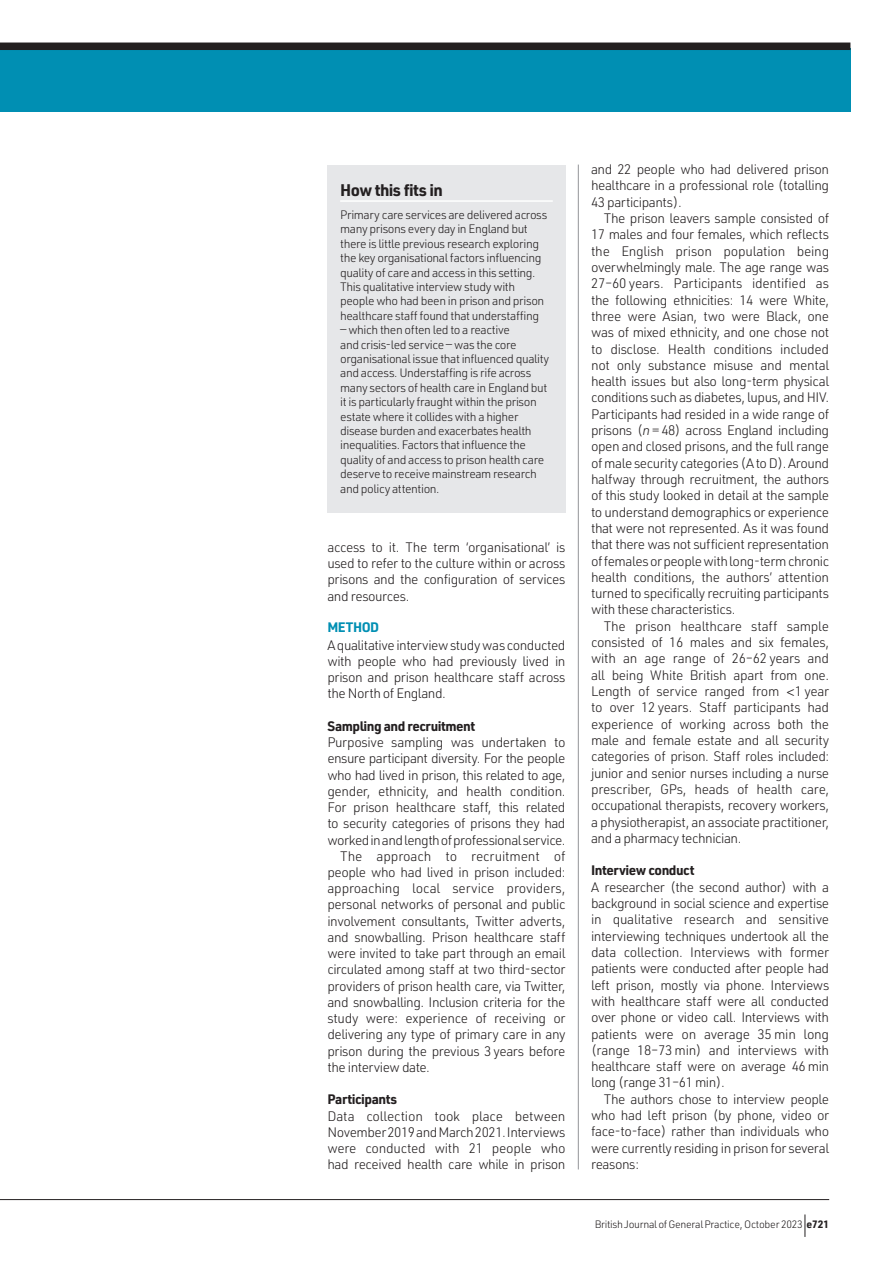
<style>
.page{position:relative;width:893px;height:1263px;background:#fff}
.page>*{position:absolute;margin:0;border:0;box-sizing:border-box;transform-origin:0 0}
.t1{font:700 16.5px "URWDIN";letter-spacing:-.035em;color:#231f20}
.t2{font:300 13.5px/16.4px "URWDIN";letter-spacing:-.035em;color:#231f20;text-align:justify}
.t3{font:700 13.5px "URWDIN";letter-spacing:-.035em;color:#231f20}
.t4{font:300 13.5px "URWDIN";letter-spacing:-.015em;color:#231f20}
.t5{font:300 13.5px "URWDIN";letter-spacing:-.01em;color:#231f20}
.t6{font:700 13.5px "URWDIN";letter-spacing:-.035em;color:#008fb3}
.t7{font:300 12px/14.4px "URWDIN";letter-spacing:-.035em;color:#231f20}
.t8{font:300 10.5px "URWDIN";letter-spacing:-.025em;color:#231f20}
.s1{font-style:italic}
.s2{font-family:"Helvetica"}
.s3{font-weight:700}
</style>
<div class="page">
<div style="left:0;top:48px;width:850px;height:63px;background:#008fb3"></div>
<div style="left:0;top:43px;width:850px;height:7px;background:#231f20"></div>
<hr style="left:578px;top:165px;width:1px;height:1004px;background:#939598">
<div style="left:327px;top:165px;width:239px;height:347px;background:#e6e7e9"></div>
<hr style="left:340px;top:200px;width:213px;height:2px;background:#fff">
<hr style="left:0;top:1199px;width:829px;height:1px;background:#231f20">
<svg style="left:805px;top:1214px;width:1px;height:23px"></svg>
<p class="t1" style="left:340px;top:179px;width:104px">How this fits in</p>
<p class="t7" style="left:340px;top:207px;width:209px">Primary care services are delivered across many prisons every day in England but there is little previous research exploring the key organisational factors influencing quality of care and access in this setting.<br>This qualitative interview study with people who had been in prison and prison healthcare staff found that understaffing</p>
<p class="t7" style="left:340px;top:322px;width:211px">— which then often led to a reactive<br>and crisis-led service — was the core organisational issue that influenced quality and access. Understaffing is rife across many sectors of health care in England but it is particularly fraught within the prison estate where it collides with a higher disease burden and exacerbates health inequalities. Factors that influence the quality of and access to prison health care deserve to receive mainstream research and policy attention.</p>
<p class="t2" style="left:327px;top:538px;width:240px">access to it. The term ‘organisational’ is used to refer to the culture within or across prisons and the configuration of services and resources.</p>
<p class="t6" style="left:327px;top:618px;width:53px">METHOD</p>
<p class="t2" style="left:327px;top:636px;width:240px">A qualitative interview study was conducted with people who had previously lived in prison and prison healthcare staff across the North of England.</p>
<p class="t3" style="left:327px;top:717px;width:149px">Sampling and recruitment</p>
<p class="t2" style="left:327px;top:734px;width:240px">Purposive sampling was undertaken to</p>
<p class="t2" style="left:327px;top:750px;width:240px">ensure participant diversity. For the people</p>
<p class="t2" style="left:327px;top:766px;width:240px">who had lived in prison, this related to age,</p>
<p class="t2" style="left:327px;top:782px;width:240px">gender, ethnicity, and health condition.</p>
<p class="t2" style="left:327px;top:799px;width:240px">For prison healthcare staff, this related</p>
<p class="t2" style="left:327px;top:815px;width:240px">to security categories of prisons they had</p>
<p class="t2" style="left:327px;top:831px;width:240px">worked in and length of professional service.</p>
<p class="t5" style="left:340px;top:847px;width:227px">The approach to recruitment of</p>
<p class="t2" style="left:327px;top:864px;width:240px">people who had lived in prison included:</p>
<p class="t4" style="left:327px;top:880px;width:240px">approaching local service providers,</p>
<p class="t2" style="left:327px;top:896px;width:240px">personal networks of personal and public</p>
<p class="t2" style="left:327px;top:912px;width:240px">involvement consultants, Twitter adverts,</p>
<p class="t2" style="left:327px;top:929px;width:239px">and snowballing. Prison healthcare staff</p>
<p class="t2" style="left:327px;top:945px;width:240px">were invited to take part through an email</p>
<p class="t2" style="left:327px;top:961px;width:240px">circulated among staff at two third-sector</p>
<p class="t2" style="left:327px;top:977px;width:240px">providers of prison health care, via Twitter,</p>
<p class="t2" style="left:327px;top:993px;width:240px">and snowballing. Inclusion criteria for the</p>
<p class="t2" style="left:327px;top:1010px;width:240px">study were: experience of receiving or</p>
<p class="t2" style="left:327px;top:1026px;width:240px">delivering any type of primary care in any</p>
<p class="t2" style="left:327px;top:1042px;width:240px">prison during the previous 3 years before</p>
<p class="t2" style="left:327px;top:1058px;width:104px">the interview date.</p>
<p class="t3" style="left:327px;top:1090px;width:71px">Participants</p>
<p class="t2" style="left:327px;top:1107px;width:240px">Data collection took place between November 2019 and March 2021. Interviews were conducted with 21 people who had received health care while in prison</p>
<p class="t2" style="left:591px;top:161px;width:240px">and 22 people who had delivered prison healthcare in a professional role (totalling 43 participants).</p>
<p class="t2" style="left:591px;top:210px;width:240px;text-indent:13px">The prison leavers sample consisted of 17 males and four females, which reflects the English prison population being overwhelmingly male. The age range was 27–60 years. Participants identified as the following ethnicities: 14 were White, three were Asian, two were Black, one was of mixed ethnicity, and one chose not to disclose. Health conditions included not only substance misuse and mental health issues but also long-term physical conditions such as diabetes, lupus, and HIV.<br>Participants had resided in a wide range of prisons (<span class="s1">n</span> = 48) across England including open and closed prisons, and the full range of male security categories (A to D). Around halfway through recruitment, the authors of this study looked in detail at the sample to understand demographics or experience that were not represented. As it was found that there was not sufficient representation of females or people with long-term chronic health conditions, the authors’ attention turned to specifically recruiting participants with these characteristics.</p>
<p class="t2" style="left:591px;top:617px;width:240px;text-indent:13px">The prison healthcare staff sample consisted of 16 males and six females, with an age range of 26–62 years and all being White British apart from one.<br>Length of service ranged from <span class="s2">&lt;</span>1 year to over 12 years. Staff participants had experience of working across both the male and female estate and all security categories of prison. Staff roles included: junior and senior nurses including a nurse prescriber, GPs, heads of health care, occupational therapists, recovery workers, a physiotherapist, an associate practitioner, and a pharmacy technician.</p>
<p class="t3" style="left:591px;top:861px;width:105px">Interview conduct</p>
<p class="t2" style="left:591px;top:878px;width:240px">A researcher (the second author) with a background in social science and expertise in qualitative research and sensitive interviewing techniques undertook all the data collection. Interviews with former patients were conducted after people had left prison, mostly via phone. Interviews with healthcare staff were all conducted over phone or video call. Interviews with patients were on average 35 min long (range 18–73 min) and interviews with healthcare staff were on average 46 min long (range 31–61 min).</p>
<p class="t2" style="left:591px;top:1090px;width:240px;text-indent:13px">The authors chose to interview people who had left prison (by phone, video or face-to-face) rather than individuals who were currently residing in prison for several reasons:</p>
<p class="t8" style="left:595px;top:1217px;width:236px">BritishJournalofGeneralPractice, October 2023 <span class="s3">e721</span></p>
</div>
